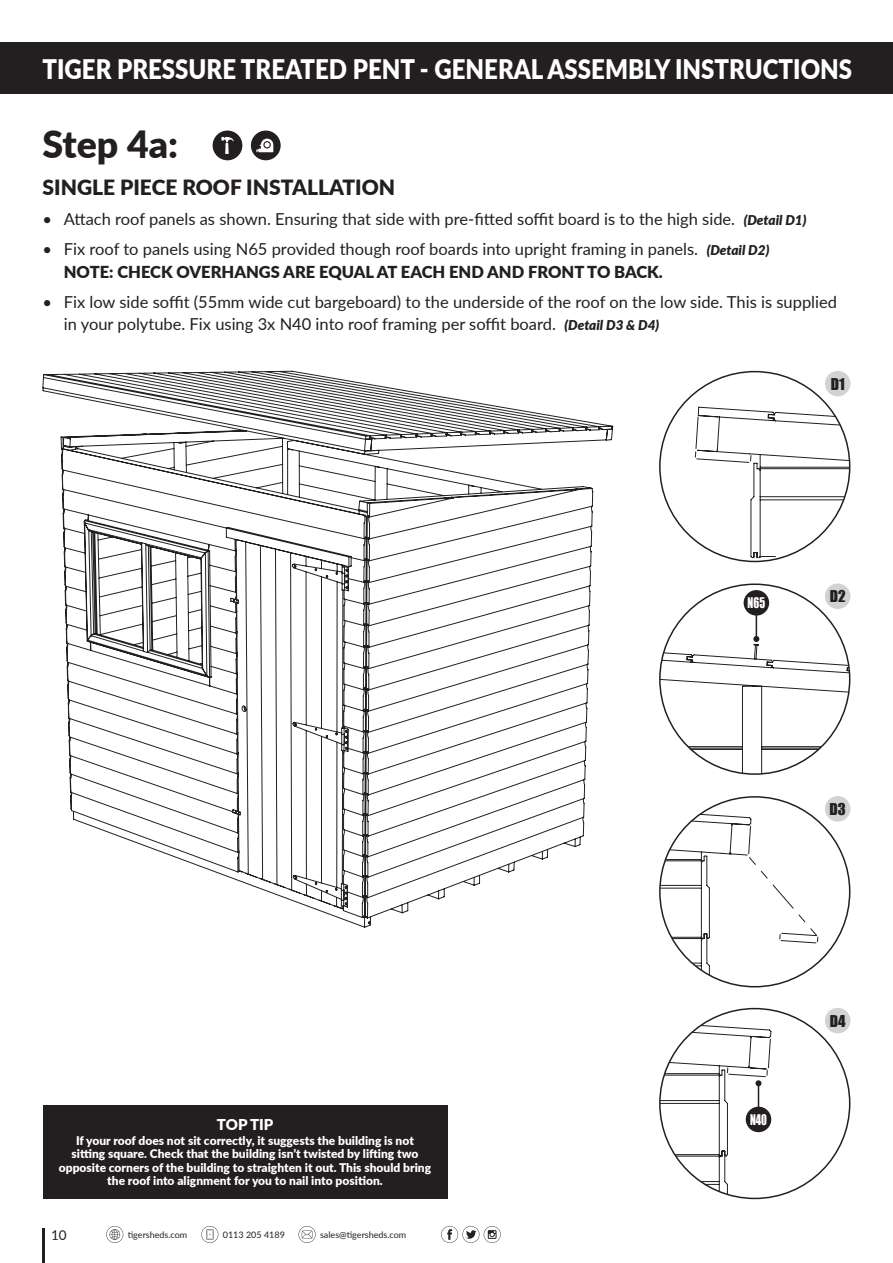
<style>
.page{position:relative;width:893px;height:1263px;background:#fff}
.page>*{position:absolute;margin:0;border:0;box-sizing:border-box;transform-origin:0 0}
.t1{font:900 37.5px "Lato";letter-spacing:-.005em;color:#231f20}
.t2{font:900 27px "Lato";color:#fff;scale:.89 1}
.t3{font:900 21px "Lato";color:#231f20}
.t4{font:16.5px/22.5px "Lato";color:#231f20}
.t5{font:15px "Impact";color:#231f20}
.t6{font:900 15px "Lato";color:#fff}
.t7{font:13.5px "Impact";color:#fff;scale:.8 1}
.t8{font:13.5px "Lato";color:#231f20}
.t9{font:900 12px/13.5px "Lato";color:#fff;text-align:center}
.t10{font:9px "Lato";color:#231f20}
.s1{font-weight:900;font-style:italic;font-size:13.5px}
.s2{font-weight:900}
</style>
<div class="page">
<div style="left:0;top:43px;width:893px;height:51px;background:#231f20"></div>
<hr style="left:43px;top:1229px;width:2px;height:34px;background:#231f20">
<svg style="left:441px;top:1226px;width:60px;height:17px"></svg>
<svg style="left:201px;top:1226px;width:17px;height:17px"></svg>
<svg style="left:299px;top:1226px;width:17px;height:17px"></svg>
<svg style="left:106px;top:1226px;width:17px;height:17px"></svg>
<div style="left:744px;top:590px;width:25px;height:26px;background:#231f20;border-radius:50%"></div>
<hr style="left:756px;top:604px;width:1px;height:35px;background:#231f20">
<svg style="left:660px;top:636px;width:190px;height:138px"></svg>
<svg style="left:694px;top:406px;width:156px;height:153px"></svg>
<svg style="left:660px;top:811px;width:159px;height:169px"></svg>
<svg style="left:660px;top:1024px;width:112px;height:174px"></svg>
<div style="left:213px;top:131px;width:29px;height:29px;background:#231f20;border-radius:50%"></div>
<svg style="left:221px;top:137px;width:13px;height:17px"></svg>
<div style="left:825px;top:371px;width:25px;height:25px;background:#d1d2d4;border-radius:50%"></div>
<div style="left:825px;top:583px;width:25px;height:26px;background:#d1d2d4;border-radius:50%"></div>
<div style="left:825px;top:796px;width:25px;height:26px;background:#d1d2d4;border-radius:50%"></div>
<div style="left:43px;top:1106px;width:404px;height:93px;background:#231f20"></div>
<div style="left:251px;top:131px;width:30px;height:29px;background:#231f20;border-radius:50%"></div>
<svg style="left:256px;top:139px;width:17px;height:13px"></svg>
<div style="left:825px;top:1008px;width:25px;height:25px;background:#d1d2d4;border-radius:50%"></div>
<svg style="left:42px;top:370px;width:572px;height:558px"></svg>
<h2 class="t2" style="left:43px;top:49px;width:911px">TIGER PRESSURE TREATED PENT - GENERAL ASSEMBLY INSTRUCTIONS</h2>
<h1 class="t1" style="left:43px;top:116px;width:137px">Step 4a:</h1>
<p class="t3" style="left:43px;top:172px;width:354px">SINGLE PIECE ROOF INSTALLATION</p>
<p class="t4" style="left:43px;top:207px;width:765px">• Attach roof panels as shown. Ensuring that side with pre-fitted soffit board is to the high side. <span class="s1">(Detail D1)</span></p>
<p class="t4" style="left:64px;top:237px;width:707px;text-indent:-21px">• Fix roof to panels using N65 provided though roof boards into upright framing in panels. <span class="s1">(Detail D2)<br></span><span class="s2">NOTE: CHECK OVERHANGS ARE EQUAL AT EACH END AND FRONT TO BACK.</span></p>
<p class="t4" style="left:64px;top:290px;width:775px;text-indent:-21px">• Fix low side soffit (55mm wide cut bargeboard) to the underside of the roof on the low side. This is supplied in your polytube. Fix using 3x N40 into roof framing per soffit board. <span class="s1">(Detail D3 &amp; D4)</span></p>
<p class="t6" style="left:217px;top:1113px;width:58px">TOP TIP</p>
<p class="t9" style="left:59px;top:1133px;width:374px">If your roof does not sit correctly, it suggests the building is not sitting square. Check that the building isn’t twisted by lifting two opposite corners of the building to straighten it out. This should bring the roof into alignment for you to nail into position.</p>
<p class="t8" style="left:51px;top:1225px;width:17px">10</p>
<p class="t10" style="left:128px;top:1228px;width:61px">tigersheds.com</p>
<p class="t10" style="left:223px;top:1228px;width:64px">0113 205 4189</p>
<p class="t10" style="left:320px;top:1228px;width:88px">sales@tigersheds.com</p>
<p class="t5" style="left:831px;top:372px;width:16px">D1</p>
<p class="t7" style="left:748px;top:592px;width:23px">N65</p>
<p class="t5" style="left:830px;top:585px;width:17px">D2</p>
<p class="t5" style="left:830px;top:797px;width:18px">D3</p>
<p class="t7" style="left:750px;top:1109px;width:23px">N40</p>
<p class="t5" style="left:830px;top:1009px;width:17px">D4</p>
</div>
